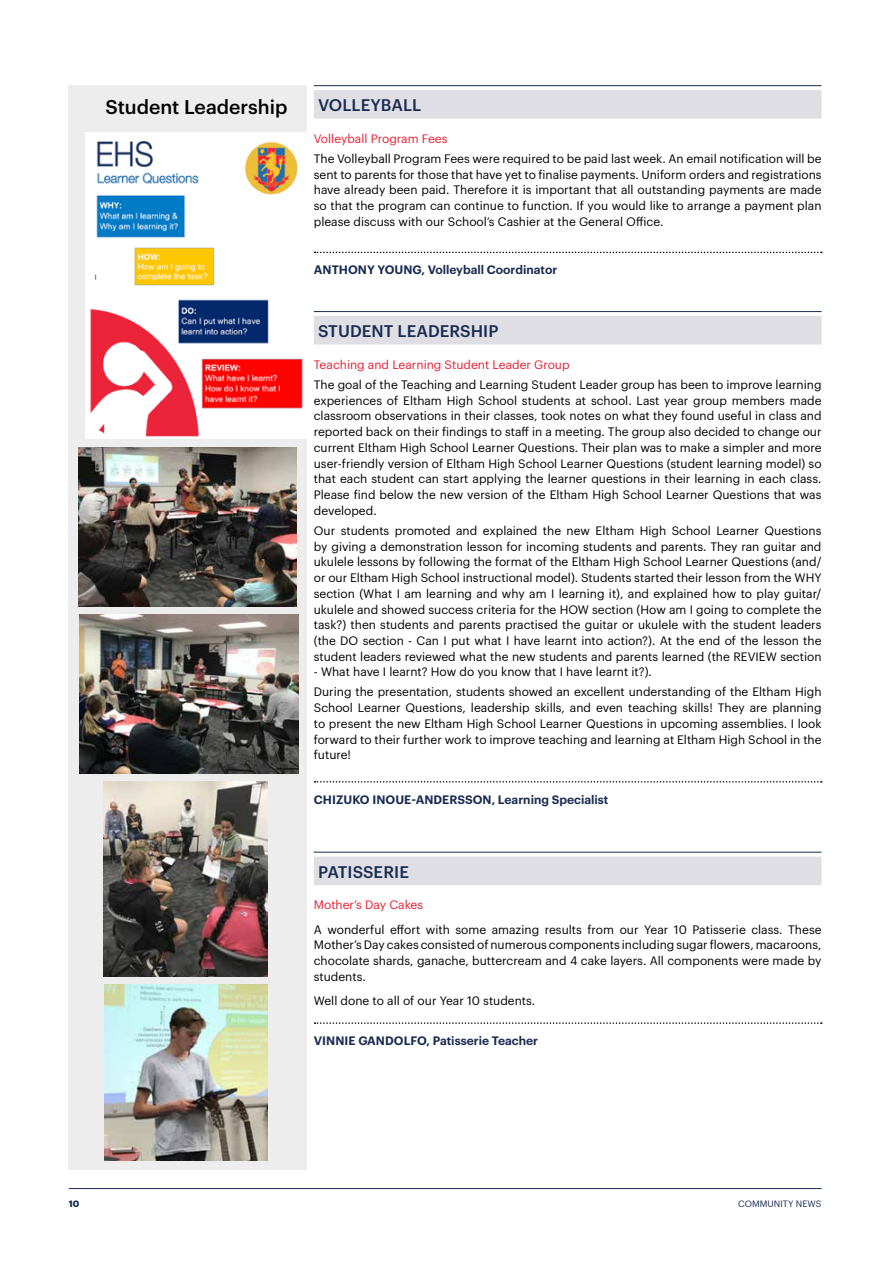
<style>
.page{position:relative;width:893px;height:1263px;background:#fff}
.page>*{position:absolute;margin:0;border:0;box-sizing:border-box;transform-origin:0 0}
.t1{font:500 19.5px "Graphik";color:#000}
.t2{font:500 16.5px "Graphik";letter-spacing:.005em;color:#192b52}
.t3{font:12px/15.8px "Graphik";color:#000;text-align:justify}
.t4{font:600 12px "Graphik";color:#192b52}
.t5{font:12px "Graphik";color:#e81d31}
.t6{font:9px "Graphik";letter-spacing:.005em;color:#192b52}
.t7{font:700 9px "Graphik";color:#192b52}
</style>
<div class="page">
<hr style="left:69px;top:1188px;width:752px;height:1px;background:#192b52">
<div style="left:68px;top:85px;width:239px;height:1084px;background:#ededed"></div>
<hr style="left:314px;top:85px;width:507px;height:1px;background:#192b52">
<div style="left:314px;top:90px;width:507px;height:29px;background:#dfdee4"></div>
<svg style="left:315px;top:252px;width:507px;height:1px"></svg>
<hr style="left:314px;top:311px;width:507px;height:1px;background:#192b52">
<div style="left:314px;top:316px;width:507px;height:28px;background:#dfdee4"></div>
<svg style="left:315px;top:781px;width:507px;height:1px"></svg>
<hr style="left:314px;top:852px;width:507px;height:1px;background:#192b52">
<div style="left:314px;top:856px;width:507px;height:29px;background:#dfdee4"></div>
<svg style="left:315px;top:1022px;width:507px;height:2px"></svg>
<img style="left:86px;top:132px;width:221px;height:307px">
<img style="left:78px;top:447px;width:219px;height:159px">
<img style="left:103px;top:782px;width:165px;height:194px">
<img style="left:80px;top:614px;width:218px;height:160px">
<img style="left:104px;top:984px;width:163px;height:177px">
<h1 class="t1" style="left:105px;top:92px;width:184px">Student Leadership</h1>
<h2 class="t2" style="left:318px;top:93px;width:105px">VOLLEYBALL</h2>
<p class="t5" style="left:314px;top:129px;width:135px">Volleyball Program Fees</p>
<p class="t3" style="left:314px;top:150px;width:509px">The Volleyball Program Fees were required to be paid last week. An email notification will be sent to parents for those that have yet to finalise payments. Uniform orders and registrations have already been paid. Therefore it is important that all outstanding payments are made so that the program can continue to function. If you would like to arrange a payment plan please discuss with our School’s Cashier at the General Office.</p>
<p class="t4" style="left:314px;top:261px;width:245px">ANTHONY YOUNG, Volleyball Coordinator</p>
<h2 class="t2" style="left:318px;top:319px;width:182px">STUDENT LEADERSHIP</h2>
<p class="t5" style="left:314px;top:355px;width:257px">Teaching and Learning Student Leader Group</p>
<p class="t3" style="left:314px;top:375px;width:509px">The goal of the Teaching and Learning Student Leader group has been to improve learning experiences of Eltham High School students at school. Last year group members made classroom observations in their classes, took notes on what they found useful in class and reported back on their findings to staff in a meeting. The group also decided to change our current Eltham High School Learner Questions. Their plan was to make a simpler and more user-friendly version of Eltham High School Learner Questions (student learning model) so that each student can start applying the learner questions in their learning in each class.<br>Please find below the new version of the Eltham High School Learner Questions that was developed.</p>
<p class="t3" style="left:314px;top:521px;width:509px">Our students promoted and explained the new Eltham High School Learner Questions by giving a demonstration lesson for incoming students and parents. They ran guitar and ukulele lessons by following the format of the Eltham High School Learner Questions (and/ or our Eltham High School instructional model). Students started their lesson from the WHY section (What I am learning and why am I learning it), and explained how to play guitar/ ukulele and showed success criteria for the HOW section (How am I going to complete the task?) then students and parents practised the guitar or ukulele with the student leaders (the DO section - Can I put what I have learnt into action?). At the end of the lesson the student leaders reviewed what the new students and parents learned (the REVIEW section</p>
<p class="t3" style="left:314px;top:661px;width:509px;line-height:20px">- What have I learnt? How do you know that I have learnt it?).<br>During the presentation, students showed an excellent understanding of the Eltham High</p>
<p class="t3" style="left:314px;top:699px;width:509px">School Learner Questions, leadership skills, and even teaching skills! They are planning to present the new Eltham High School Learner Questions in upcoming assemblies. I look forward to their further work to improve teaching and learning at Eltham High School in the future!</p>
<p class="t4" style="left:314px;top:790px;width:296px">CHIZUKO INOUE-ANDERSSON, Learning Specialist</p>
<h2 class="t2" style="left:318px;top:859px;width:92px">PATISSERIE</h2>
<p class="t5" style="left:314px;top:896px;width:111px">Mother’s Day Cakes</p>
<p class="t3" style="left:314px;top:920px;width:509px">A wonderful effort with some amazing results from our Year 10 Patisserie class. These Mother’s Day cakes consisted of numerous components including sugar flowers, macaroons, chocolate shards, ganache, buttercream and 4 cake layers. All components were made by students.</p>
<p class="t3" style="left:314px;top:992px;width:223px">Well done to all of our Year 10 students.</p>
<p class="t4" style="left:314px;top:1031px;width:226px">VINNIE GANDOLFO, Patisserie Teacher</p>
<p class="t7" style="left:69px;top:1196px;width:12px">10</p>
<p class="t6" style="left:738px;top:1196px;width:85px">COMMUNITY NEWS</p>
</div>
